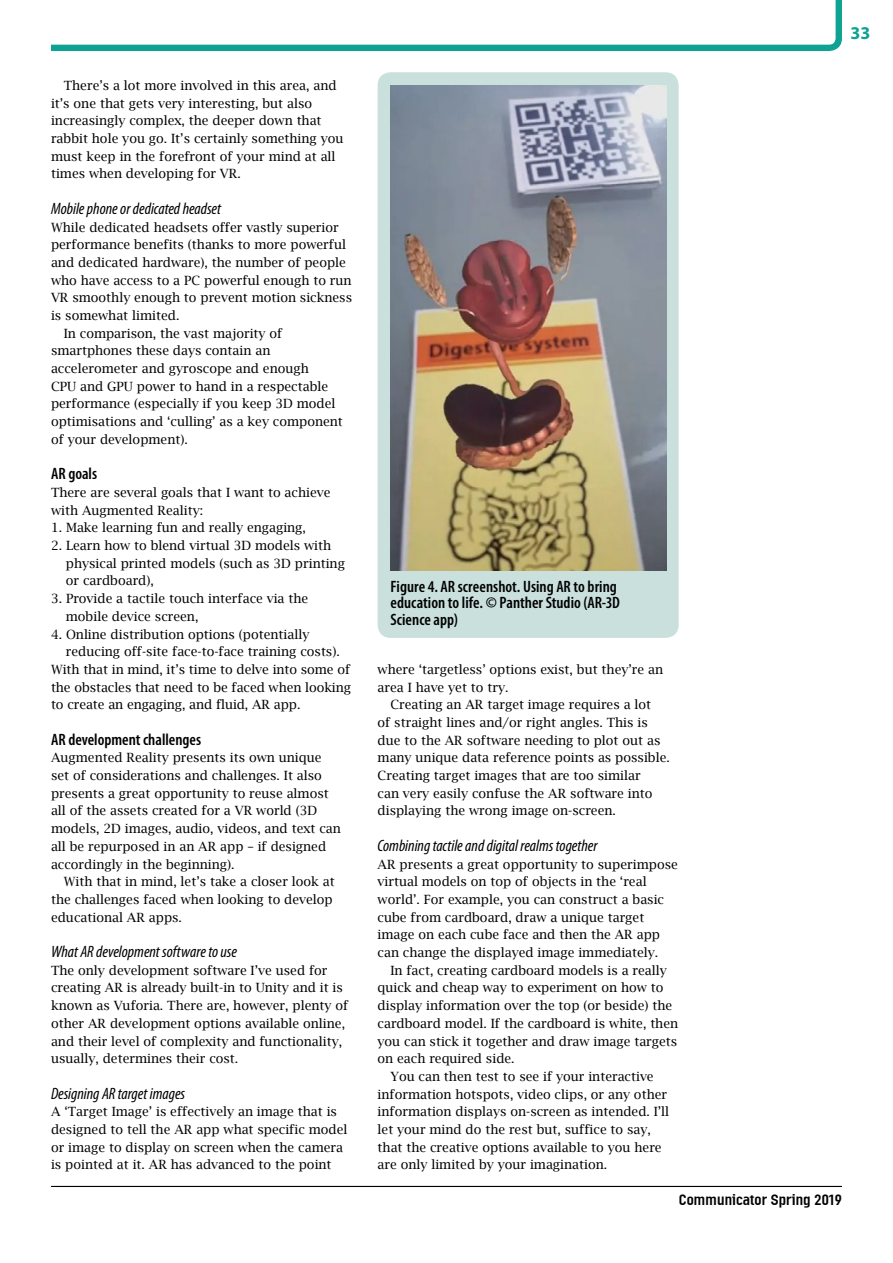
<style>
.page{position:relative;width:893px;height:1263px;background:#fff}
.page>*{position:absolute;margin:0;border:0;box-sizing:border-box;transform-origin:0 0}
.t1{font:700 18px "Myriad Pro";color:#0da292}
.Blue_H4{font:italic condensed 16.5px "Myriad Pro";color:#000}
.Green_Figure_Caption{font:600 condensed 16.5px/16.5px "Myriad Pro";letter-spacing:.005em;color:#000}
.Blue_H3{font:600 condensed 16.5px "Myriad Pro";color:#000}
.t2{font:15px "Linotype Ordinar";color:#000}
.Blue_Body__first{font:12.75px/17.7px "Lucida Bright";color:#000}
.Blue_Body{font:12.75px/17.7px "Lucida Bright";color:#000}
.Blue_Num_List_1{font:12.75px/17.7px "Lucida Bright";color:#000}
</style>
<div class="page">
<hr style="left:51px;top:1186px;width:791px;height:1px;background:#000">
<svg style="left:51px;top:0;width:791px;height:51px"></svg>
<div style="left:378px;top:72px;width:301px;height:566px;background:#cae0dc;border-radius:13px"></div>
<img style="left:391px;top:85px;width:275px;height:486px">
<p class="Blue_Body" style="left:51px;top:77px;width:294px;text-indent:13px">There’s a lot more involved in this area, and it’s one that gets very interesting, but also increasingly complex, the deeper down that rabbit hole you go. It’s certainly something you must keep in the forefront of your mind at all times when developing for VR.</p>
<p class="Blue_H4" style="left:51px;top:198px;width:171px">Mobile phone or dedicated headset</p>
<p class="Blue_Body__first" style="left:51px;top:218px;width:303px">While dedicated headsets offer vastly superior performance benefits (thanks to more powerful and dedicated hardware), the number of people who have access to a PC powerful enough to run VR smoothly enough to prevent motion sickness is somewhat limited.</p>
<p class="Blue_Body" style="left:51px;top:324px;width:293px;text-indent:13px">In comparison, the vast majority of smartphones these days contain an accelerometer and gyroscope and enough<br>CPU and GPU power to hand in a respectable performance (especially if you keep 3D model optimisations and ‘culling’ as a key component of your development).</p>
<p class="Blue_H3" style="left:51px;top:464px;width:48px">AR goals</p>
<p class="Blue_Body__first" style="left:51px;top:483px;width:281px">There are several goals that I want to achieve with Augmented Reality:</p>
<p class="Blue_Num_List_1" style="left:51px;top:519px;width:256px">1. Make learning fun and really engaging,</p>
<p class="Blue_Num_List_1" style="left:66px;top:537px;width:281px;text-indent:-15px">2. Learn how to blend virtual 3D models with physical printed models (such as 3D printing or cardboard),</p>
<p class="Blue_Num_List_1" style="left:66px;top:590px;width:244px;text-indent:-15px">3. Provide a tactile touch interface via the mobile device screen,</p>
<p class="Blue_Num_List_1" style="left:66px;top:625px;width:275px;text-indent:-15px">4. Online distribution options (potentially reducing off-site face-to-face training costs).</p>
<p class="Blue_Body__first" style="left:51px;top:660px;width:302px;text-align:justify">With that in mind, it’s time to delve into some of the obstacles that need to be faced when looking to create an engaging, and fluid, AR app.</p>
<p class="Blue_H3" style="left:51px;top:729px;width:152px">AR development challenges</p>
<p class="Blue_Body__first" style="left:51px;top:749px;width:291px">Augmented Reality presents its own unique set of considerations and challenges. It also presents a great opportunity to reuse almost all of the assets created for a VR world (3D models, 2D images, audio, videos, and text can all be repurposed in an AR app – if designed accordingly in the beginning).</p>
<p class="Blue_Body" style="left:51px;top:873px;width:285px;text-indent:13px">With that in mind, let’s take a closer look at the challenges faced when looking to develop educational AR apps.</p>
<p class="Blue_H4" style="left:51px;top:941px;width:187px">What AR development software to use</p>
<p class="Blue_Body__first" style="left:51px;top:961px;width:299px">The only development software I’ve used for creating AR is already built-in to Unity and it is known as Vuforia. There are, however, plenty of other AR development options available online, and their level of complexity and functionality, usually, determines their cost.</p>
<p class="Blue_H4" style="left:51px;top:1083px;width:136px">Designing AR target images</p>
<p class="Blue_Body__first" style="left:51px;top:1103px;width:298px">A ‘Target Image’ is effectively an image that is designed to tell the AR app what specific model or image to display on screen when the camera is pointed at it. AR has advanced to the point</p>
<h1 class="t1" style="left:850px;top:21px;width:21px">33</h1>
<p class="Green_Figure_Caption" style="left:391px;top:578px;width:231px">Figure 4. AR screenshot. Using AR to bring education to life. © Panther Studio (AR-3D<br>Science app)</p>
<p class="Blue_Body__first" style="left:378px;top:660px;width:287px">where ‘targetless’ options exist, but they’re an area I have yet to try.</p>
<p class="Blue_Body" style="left:378px;top:696px;width:294px;text-indent:13px">Creating an AR target image requires a lot<br>of straight lines and/or right angles. This is due to the AR software needing to plot out as many unique data reference points as possible.<br>Creating target images that are too similar<br>can very easily confuse the AR software into displaying the wrong image on-screen.</p>
<p class="Blue_H4" style="left:378px;top:835px;width:221px">Combining tactile and digital realms together</p>
<p class="Blue_Body__first" style="left:378px;top:855px;width:302px">AR presents a great opportunity to superimpose virtual models on top of objects in the ‘real world’. For example, you can construct a basic cube from cardboard, draw a unique target image on each cube face and then the AR app can change the displayed image immediately.</p>
<p class="Blue_Body" style="left:378px;top:961px;width:302px;text-indent:13px">In fact, creating cardboard models is a really quick and cheap way to experiment on how to display information over the top (or beside) the cardboard model. If the cardboard is white, then you can stick it together and draw image targets on each required side.</p>
<p class="Blue_Body" style="left:378px;top:1067px;width:293px;text-indent:13px">You can then test to see if your interactive information hotspots, video clips, or any other information displays on-screen as intended. I’ll let your mind do the rest but, suffice to say, that the creative options available to you here are only limited by your imagination.</p>
<p class="t2" style="left:679px;top:1190px;width:165px">Communicator Spring 2019</p>
</div>
